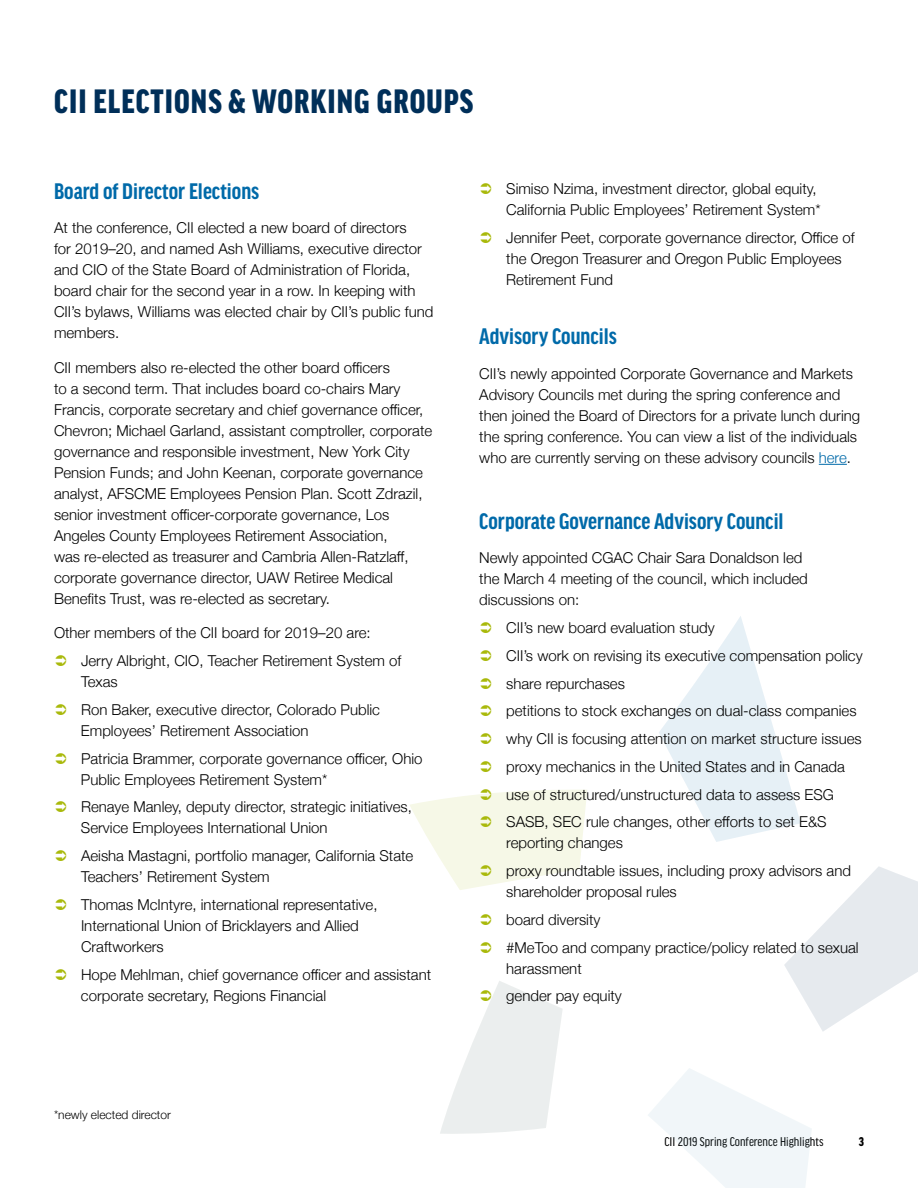
<style>
.page{position:relative;width:918px;height:1188px;background:#fff}
.page>*{position:absolute;margin:0;border:0;box-sizing:border-box;transform-origin:0 0}
.t1{font:900 condensed 36px "Good Headline Pro";letter-spacing:.03em;color:#002f59}
.t2{font:700 condensed 24px "Good Headline Pro";color:#006aa9}
.t3{font:300 15px/21px "Helvetica Neue";color:#000}
.t4{font:condensed 13.5px "Good Headline Pro";color:#000}
.t5{font:900 condensed 13.5px "Good Headline Pro";color:#000}
.t6{font:300 12px "Helvetica Neue";color:#000}
.s1{color:#006aa9}
</style>
<div class="page">
<svg style="left:659px;top:616px;width:142px;height:226px"></svg>
<svg style="left:784px;top:866px;width:134px;height:165px"></svg>
<svg style="left:648px;top:1068px;width:164px;height:120px"></svg>
<svg style="left:819px;top:464px;width:28px;height:1px"></svg>
<svg style="left:410px;top:790px;width:177px;height:100px"></svg>
<svg style="left:440px;top:981px;width:123px;height:153px"></svg>
<h1 class="t1" style="left:54px;top:82px;width:421px">CII ELECTIONS &amp; WORKING GROUPS</h1>
<h2 class="t2" style="left:54px;top:180px;width:207px">Board of Director Elections</h2>
<p class="t3" style="left:54px;top:216px;width:381px">At the conference, CII elected a new board of directors<br>for 2019–20, and named Ash Williams, executive director and CIO of the State Board of Administration of Florida, board chair for the second year in a row. In keeping with CII’s bylaws, Williams was elected chair by CII’s public fund members.</p>
<p class="t3" style="left:54px;top:356px;width:380px">CII members also re-elected the other board officers<br>to a second term. That includes board co-chairs Mary Francis, corporate secretary and chief governance officer, Chevron; Michael Garland, assistant comptroller, corporate governance and responsible investment, New York City Pension Funds; and John Keenan, corporate governance analyst, AFSCME Employees Pension Plan. Scott Zdrazil, senior investment officer-corporate governance, Los Angeles County Employees Retirement Association,<br>was re-elected as treasurer and Cambria Allen-Ratzlaff, corporate governance director, UAW Retiree Medical Benefits Trust, was re-elected as secretary.</p>
<p class="t3" style="left:81px;top:618px;width:322px;line-height:27.8px;text-indent:-27px">Other members of the CII board for 2019–20 are:<br>Jerry Albright, CIO, Teacher Retirement System of</p>
<p class="t3" style="left:81px;top:667px;width:301px;line-height:27.8px">Texas<br>Ron Baker, executive director, Colorado Public</p>
<p class="t3" style="left:81px;top:716px;width:343px;line-height:27.8px">Employees’ Retirement Association<br>Patricia Brammer, corporate governance officer, Ohio</p>
<p class="t3" style="left:81px;top:764px;width:333px;line-height:27.8px">Public Employees Retirement System*<br>Renaye Manley, deputy director, strategic initiatives,</p>
<p class="t3" style="left:81px;top:813px;width:334px;line-height:27.8px">Service Employees International Union<br>Aeisha Mastagni, portfolio manager, California State</p>
<p class="t3" style="left:81px;top:862px;width:298px;line-height:27.8px">Teachers’ Retirement System<br>Thomas McIntyre, international representative,</p>
<p class="t3" style="left:81px;top:914px;width:279px">International Union of Bricklayers and Allied<br>Craftworkers</p>
<p class="t3" style="left:81px;top:963px;width:352px">Hope Mehlman, chief governance officer and assistant corporate secretary, Regions Financial</p>
<p class="t6" style="left:54px;top:1105px;width:118px">*newly elected director</p>
<p class="t3" style="left:506px;top:177px;width:316px">Simiso Nzima, investment director, global equity,<br>California Public Employees’ Retirement System*</p>
<p class="t3" style="left:506px;top:226px;width:350px">Jennifer Peet, corporate governance director, Office of the Oregon Treasurer and Oregon Public Employees<br>Retirement Fund</p>
<h2 class="t2" style="left:479px;top:325px;width:139px">Advisory Councils</h2>
<p class="t3" style="left:479px;top:362px;width:382px">CII’s newly appointed Corporate Governance and Markets Advisory Councils met during the spring conference and then joined the Board of Directors for a private lunch during the spring conference. You can view a list of the individuals who are currently serving on these advisory councils <span class="s1">here</span>.</p>
<h2 class="t2" style="left:479px;top:510px;width:306px">Corporate Governance Advisory Council</h2>
<p class="t3" style="left:479px;top:546px;width:330px">Newly appointed CGAC Chair Sara Donaldson led the March 4 meeting of the council, which included discussions on:</p>
<p class="t3" style="left:506px;top:613px;width:358px;line-height:27.8px">CII’s new board evaluation study<br>CII’s work on revising its executive compensation policy share repurchases<br>petitions to stock exchanges on dual-class companies why CII is focusing attention on market structure issues proxy mechanics in the United States and in Canada use of structured/unstructured data to assess ESG SASB, SEC rule changes, other efforts to set E&amp;S</p>
<p class="t3" style="left:506px;top:828px;width:346px;line-height:27.8px">reporting changes<br>proxy roundtable issues, including proxy advisors and</p>
<p class="t3" style="left:506px;top:877px;width:354px;line-height:27.8px">shareholder proposal rules<br>board diversity<br>#MeToo and company practice/policy related to sexual</p>
<p class="t3" style="left:506px;top:953px;width:117px;line-height:27.8px">harassment gender pay equity</p>
<p class="t4" style="left:664px;top:1134px;width:161px">CII 2019 Spring Conference Highlights</p>
<p class="t5" style="left:859px;top:1134px;width:7px">3</p>
</div>
